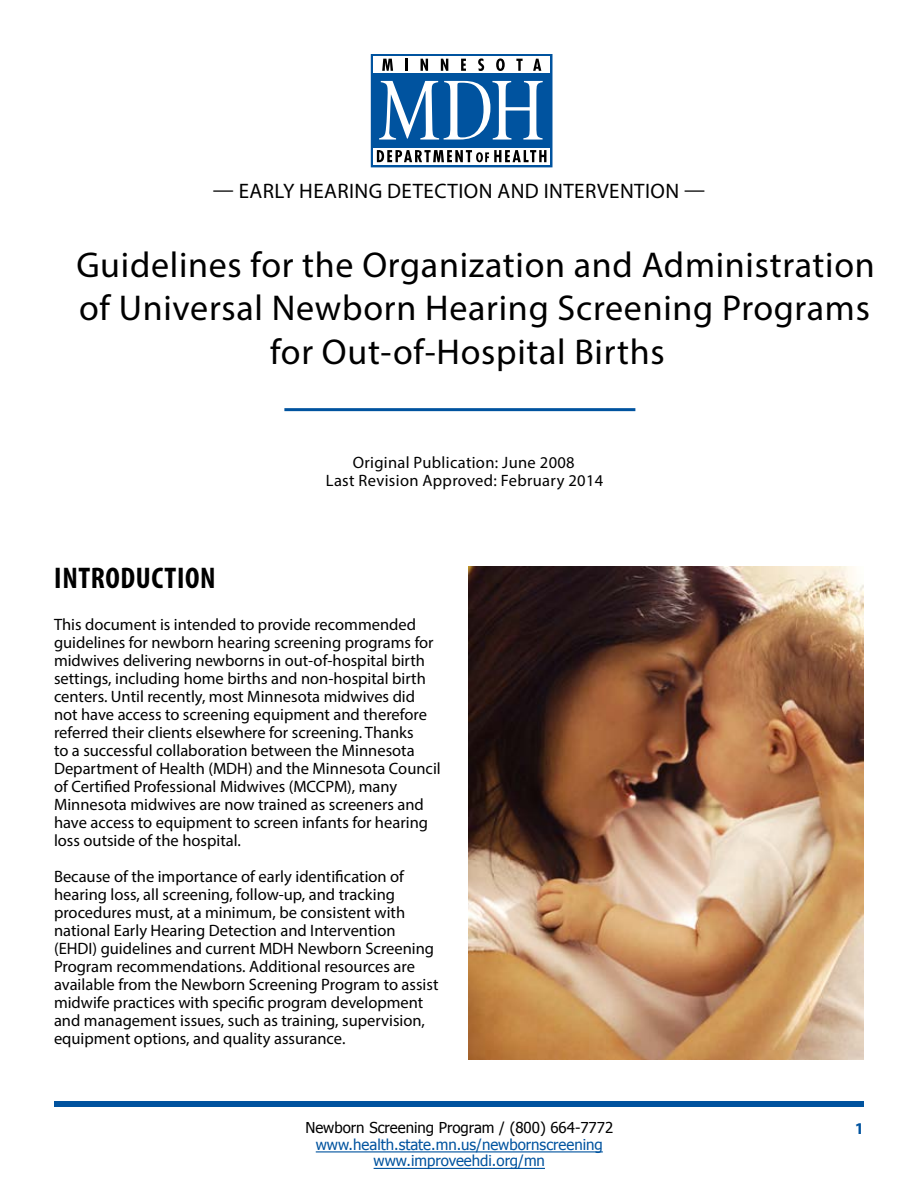
<style>
.page{position:relative;width:918px;height:1188px;background:#fff}
.page>*{position:absolute;margin:0;border:0;box-sizing:border-box;transform-origin:0 0}
.t1{font:36px/43.2px "Myriad Pro";letter-spacing:.02em;color:#000;text-align:center}
.t2{font:700 condensed 30px "Myriad Pro";letter-spacing:.02em;color:#000}
.t3{font:21px "Myriad Pro";letter-spacing:.02em;color:#000}
.t4{font:16.5px/18px "Myriad Pro";color:#000}
.t5{font:16.5px/18px "Myriad Pro";letter-spacing:.02em;color:#000;text-align:center}
.t6{font:700 16.5px "Myriad Pro";color:#00539f}
.t7{font:15px/16.5px "Tahoma";color:#00539f;text-align:center}
.t8{font:15px "Tahoma";color:#000}
</style>
<div class="page">
<hr style="left:316px;top:1151px;width:287px;height:1px;background:#00539f">
<hr style="left:374px;top:1168px;width:171px;height:1px;background:#00539f">
<svg style="left:371px;top:54px;width:181px;height:113px"></svg>
<div style="left:54px;top:1102px;width:810px;height:5px;background:#00539f"></div>
<hr style="left:284px;top:408px;width:351px;height:3px;background:#00539f">
<img style="left:468px;top:566px;width:396px;height:493px">
<p class="t3" style="left:213px;top:178px;width:494px">— EARLY HEARING DETECTION AND INTERVENTION —</p>
<h1 class="t1" style="left:76px;top:243px;width:800px">Guidelines for the Organization and Administration of Universal Newborn Hearing Screening Programs for Out-of-Hospital Births</h1>
<p class="t5" style="left:326px;top:453px;width:279px">Original Publication: June 2008<br>Last Revision Approved: February 2014</p>
<h2 class="t2" style="left:54px;top:559px;width:163px">INTRODUCTION</h2>
<p class="t4" style="left:54px;top:615px;width:388px">This document is intended to provide recommended guidelines for newborn hearing screening programs for midwives delivering newborns in out-of-hospital birth settings, including home births and non-hospital birth centers. Until recently, most Minnesota midwives did not have access to screening equipment and therefore referred their clients elsewhere for screening. Thanks<br>to a successful collaboration between the Minnesota Department of Health (MDH) and the Minnesota Council of Certified Professional Midwives (MCCPM), many Minnesota midwives are now trained as screeners and have access to equipment to screen infants for hearing loss outside of the hospital.</p>
<p class="t4" style="left:54px;top:867px;width:386px">Because of the importance of early identification of hearing loss, all screening, follow-up, and tracking procedures must, at a minimum, be consistent with national Early Hearing Detection and Intervention (EHDI) guidelines and current MDH Newborn Screening Program recommendations. Additional resources are available from the Newborn Screening Program to assist midwife practices with specific program development and management issues, such as training, supervision, equipment options, and quality assurance.</p>
<p class="t8" style="left:305px;top:1118px;width:309px">Newborn Screening Program / (800) 664-7772</p>
<p class="t7" style="left:316px;top:1135px;width:289px">www.health.state.mn.us/newbornscreening www.improveehdi.org/mn</p>
<p class="t6" style="left:855px;top:1118px;width:11px">1</p>
</div>
